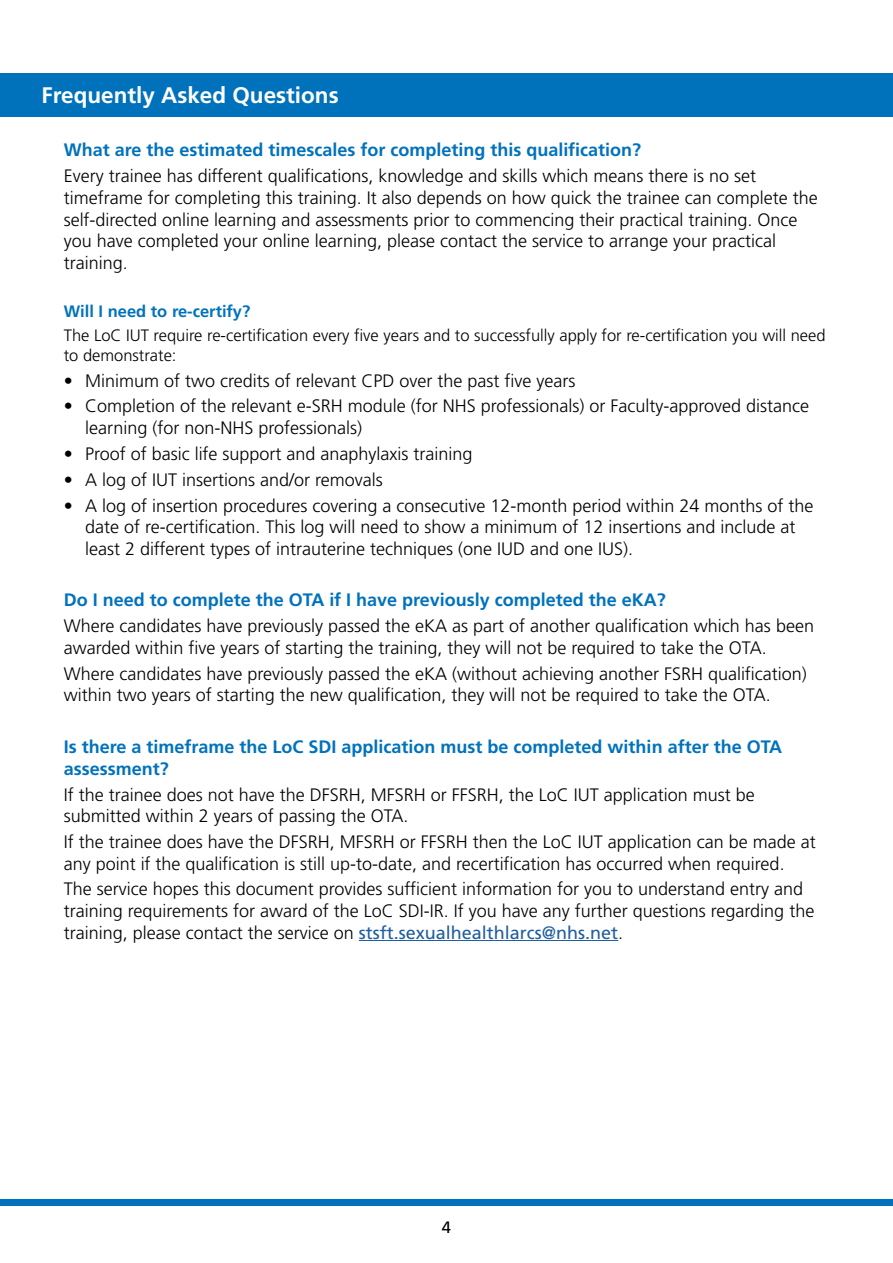
<style>
.page{position:relative;width:893px;height:1263px;background:#fff}
.page>*{position:absolute;margin:0;border:0;box-sizing:border-box;transform-origin:0 0}
.t1{font:700 22.5px "Frutiger LT Pro";color:#fff}
.t2{font:300 18px/21.6px "Frutiger LT Pro";color:#000}
.t3{font:700 18px/21.6px "Frutiger LT Pro";color:#0072bc}
.t4{font:300 16.5px/19.8px "Frutiger LT Pro";color:#000}
.t5{font:700 16.5px "Frutiger LT Pro";color:#0072bc}
.t6{font:16.5px "Frutiger LT Pro";color:#000}
.s1{font-weight:400;color:#215e9e}
</style>
<div class="page">
<div style="left:0;top:1199px;width:893px;height:7px;background:#0072bc"></div>
<div style="left:0;top:73px;width:893px;height:43px;background:#0072bc"></div>
<hr style="left:359px;top:940px;width:259px;height:1px;background:#215e9e">
<p class="t1" style="left:42px;top:82px;width:299px">Frequently Asked Questions</p>
<p class="t3" style="left:64px;top:139px;width:579px">What are the estimated timescales for completing this qualification?</p>
<p class="t2" style="left:64px;top:165px;width:756px">Every trainee has different qualifications, knowledge and skills which means there is no set timeframe for completing this training. It also depends on how quick the trainee can complete the self-directed online learning and assessments prior to commencing their practical training. Once you have completed your online learning, please contact the service to arrange your practical training.</p>
<p class="t5" style="left:64px;top:301px;width:188px">Will I need to re-certify?</p>
<p class="t4" style="left:64px;top:325px;width:763px">The LoC IUT require re-certification every five years and to successfully apply for re-certification you will need to demonstrate:</p>
<p class="t2" style="left:64px;top:370px;width:513px">• Minimum of two credits of relevant CPD over the past five years</p>
<p class="t2" style="left:85px;top:395px;width:726px;text-indent:-21px">• Completion of the relevant e-SRH module (for NHS professionals) or Faculty-approved distance learning (for non-NHS professionals)</p>
<p class="t2" style="left:64px;top:443px;width:410px">• Proof of basic life support and anaphylaxis training</p>
<p class="t2" style="left:64px;top:469px;width:320px">• A log of IUT insertions and/or removals</p>
<p class="t2" style="left:85px;top:495px;width:730px;text-indent:-21px">• A log of insertion procedures covering a consecutive 12-month period within 24 months of the date of re-certification. This log will need to show a minimum of 12 insertions and include at least 2 different types of intrauterine techniques (one IUD and one IUS).</p>
<p class="t3" style="left:64px;top:589px;width:604px">Do I need to complete the OTA if I have previously completed the eKA?</p>
<p class="t2" style="left:64px;top:615px;width:752px">Where candidates have previously passed the eKA as part of another qualification which has been awarded within five years of starting the training, they will not be required to take the OTA.</p>
<p class="t2" style="left:64px;top:663px;width:745px">Where candidates have previously passed the eKA (without achieving another FSRH qualification) within two years of starting the new qualification, they will not be required to take the OTA.</p>
<p class="t3" style="left:64px;top:736px;width:720px">Is there a timeframe the LoC SDI application must be completed within after the OTA assessment?</p>
<p class="t2" style="left:64px;top:784px;width:693px">If the trainee does not have the DFSRH, MFSRH or FFSRH, the LoC IUT application must be submitted within 2 years of passing the OTA.</p>
<p class="t2" style="left:64px;top:831px;width:754px">If the trainee does have the DFSRH, MFSRH or FFSRH then the LoC IUT application can be made at any point if the qualification is still up-to-date, and recertification has occurred when required.</p>
<p class="t2" style="left:64px;top:878px;width:752px">The service hopes this document provides sufficient information for you to understand entry and training requirements for award of the LoC SDI-IR. If you have any further questions regarding the training, please contact the service on <span class="s1">stsft.sexualhealthlarcs@nhs.net</span>.</p>
<p class="t6" style="left:442px;top:1217px;width:11px">4</p>
</div>
